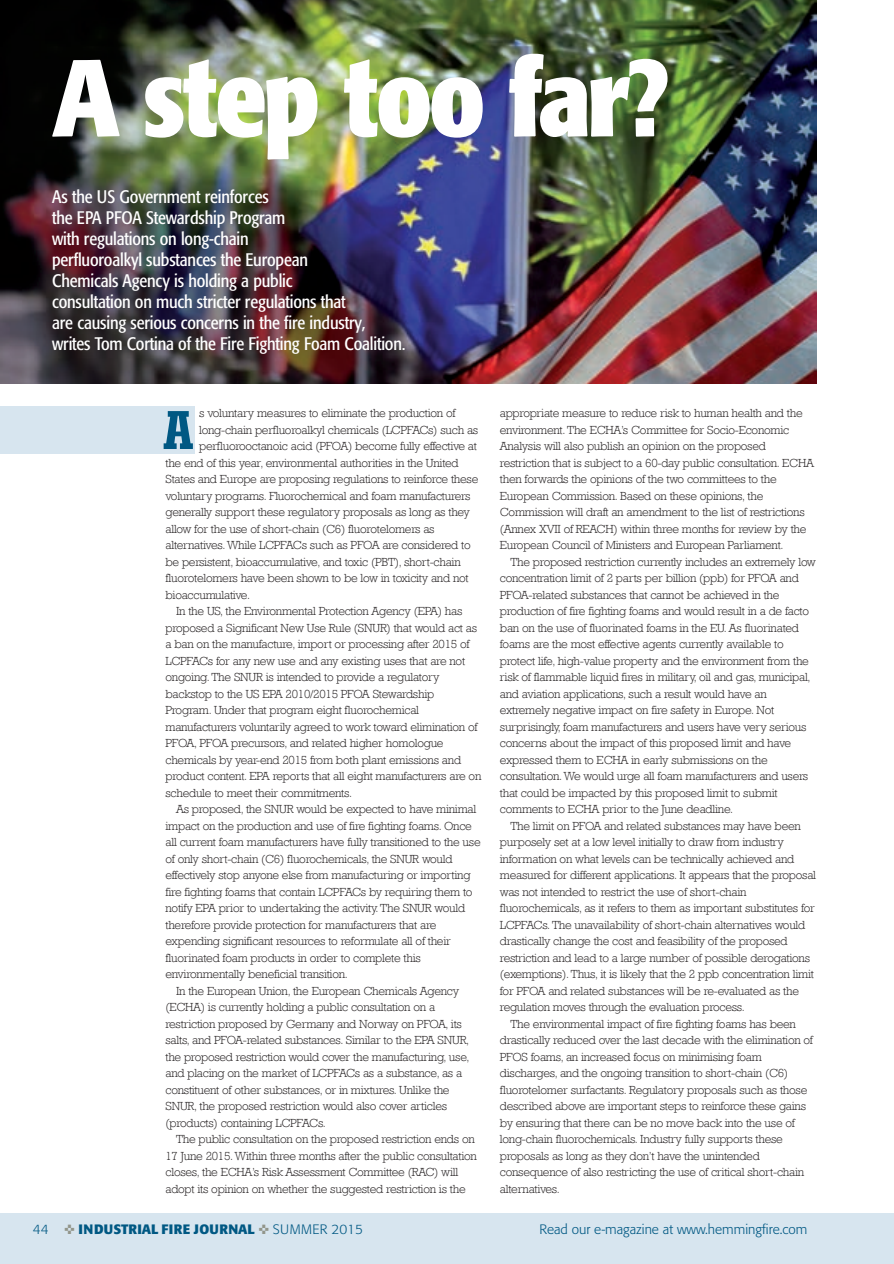
<style>
.page{position:relative;width:894px;height:1264px;background:#fff}
.page>*{position:absolute;margin:0;border:0;box-sizing:border-box;transform-origin:0 0}
.t1{font:700 condensed 108px "Formata BQ";letter-spacing:-.03em;color:#fff}
.t2{font:700 condensed 54px "Rockwell";color:#005883}
.t3{font:condensed 18px/21px "Formata BQ";letter-spacing:-.01em;color:#fff}
.t4{font:300 13.5px "Formata Std";color:#005883}
.t5{font:700 13.5px "Formata Std";letter-spacing:.02em;color:#005883}
.t6{font:300 12px/16.5px "Rockwell";letter-spacing:-.02em;color:#231f20}
</style>
<div class="page">
<div style="left:0;top:1213px;width:894px;height:51px;background:#d7e5ef"></div>
<div style="left:0;top:406px;width:195px;height:47px;background:#d7e5ef"></div>
<img style="left:0;top:0;width:816px;height:384px">
<h1 class="t1" style="left:52px;top:31px;width:619px">a step too far?</h1>
<p class="t3" style="left:52px;top:186px;width:355px">As the US Government reinforces<br>the EPA PFOA Stewardship Program<br>with regulations on long-chain<br>perfluoroalkyl substances the European<br>Chemicals Agency is holding a public<br>consultation on much stricter regulations that<br>are causing serious concerns in the fire industry, writes Tom Cortina of the Fire Fighting Foam Coalition.</p>
<p class="t6" style="left:199px;top:405px;width:258px">s voluntary measures to eliminate the production of</p>
<p class="t6" style="left:199px;top:421px;width:281px">long-chain perfluoroalkyl chemicals (LCPFACs) such as</p>
<p class="t6" style="left:199px;top:438px;width:279px">perfluorooctanoic acid (PFOA) become fully effective at</p>
<p class="t6" style="left:165px;top:454px;width:295px">the end of this year, environmental authorities in the United</p>
<p class="t6" style="left:165px;top:471px;width:314px">States and Europe are proposing regulations to reinforce these</p>
<p class="t6" style="left:165px;top:487px;width:306px">voluntary programs. Fluorochemical and foam manufacturers</p>
<p class="t6" style="left:165px;top:504px;width:306px">generally support these regulatory proposals as long as they</p>
<p class="t6" style="left:165px;top:520px;width:271px">allow for the use of short-chain (C6) fluorotelomers as</p>
<p class="t6" style="left:165px;top:537px;width:307px">alternatives. While LCPFACs such as PFOA are considered to</p>
<p class="t6" style="left:165px;top:553px;width:297px">be persistent, bioaccumulative, and toxic (PBT), short-chain</p>
<p class="t6" style="left:165px;top:570px;width:305px">fluorotelomers have been shown to be low in toxicity and not</p>
<p class="t6" style="left:165px;top:586px;width:86px">bioaccumulative.</p>
<p class="t6" style="left:176px;top:603px;width:288px">In the US, the Environmental Protection Agency (EPA) has</p>
<p class="t6" style="left:165px;top:619px;width:313px">proposed a Significant New Use Rule (SNUR) that would act as</p>
<p class="t6" style="left:165px;top:636px;width:305px">a ban on the manufacture, import or processing after 2015 of</p>
<p class="t6" style="left:165px;top:652px;width:301px">LCPFACs for any new use and any existing uses that are not</p>
<p class="t6" style="left:165px;top:669px;width:275px">ongoing. The SNUR is intended to provide a regulatory</p>
<p class="t6" style="left:165px;top:685px;width:270px">backstop to the US EPA 2010/2015 PFOA Stewardship</p>
<p class="t6" style="left:165px;top:702px;width:255px">Program. Under that program eight fluorochemical</p>
<p class="t6" style="left:165px;top:718px;width:313px">manufacturers voluntarily agreed to work toward elimination of</p>
<p class="t6" style="left:165px;top:735px;width:280px">PFOA, PFOA precursors, and related higher homologue</p>
<p class="t6" style="left:165px;top:751px;width:297px">chemicals by year-end 2015 from both plant emissions and</p>
<p class="t6" style="left:165px;top:768px;width:317px">product content. EPA reports that all eight manufacturers are on</p>
<p class="t6" style="left:165px;top:784px;width:188px">schedule to meet their commitments.</p>
<p class="t6" style="left:176px;top:801px;width:302px">As proposed, the SNUR would be expected to have minimal</p>
<p class="t6" style="left:165px;top:817px;width:308px">impact on the production and use of fire fighting foams. Once</p>
<p class="t6" style="left:165px;top:834px;width:317px">all current foam manufacturers have fully transitioned to the use</p>
<p class="t6" style="left:165px;top:850px;width:289px">of only short-chain (C6) fluorochemicals, the SNUR would</p>
<p class="t6" style="left:165px;top:867px;width:306px">effectively stop anyone else from manufacturing or importing</p>
<p class="t6" style="left:165px;top:883px;width:309px">fire fighting foams that contain LCPFACs by requiring them to</p>
<p class="t6" style="left:165px;top:900px;width:301px">notify EPA prior to undertaking the activity. The SNUR would</p>
<p class="t6" style="left:165px;top:916px;width:272px">therefore provide protection for manufacturers that are</p>
<p class="t6" style="left:165px;top:933px;width:287px">expending significant resources to reformulate all of their</p>
<p class="t6" style="left:165px;top:949px;width:257px">fluorinated foam products in order to complete this</p>
<p class="t6" style="left:165px;top:966px;width:184px">environmentally beneficial transition.</p>
<p class="t6" style="left:176px;top:982px;width:285px">In the European Union, the European Chemicals Agency</p>
<p class="t6" style="left:165px;top:999px;width:271px">(ECHA) is currently holding a public consultation on a</p>
<p class="t6" style="left:165px;top:1015px;width:298px">restriction proposed by Germany and Norway on PFOA, its</p>
<p class="t6" style="left:165px;top:1032px;width:305px">salts, and PFOA-related substances. Similar to the EPA SNUR,</p>
<p class="t6" style="left:165px;top:1048px;width:305px">the proposed restriction would cover the manufacturing, use,</p>
<p class="t6" style="left:165px;top:1065px;width:298px">and placing on the market of LCPFACs as a substance, as a</p>
<p class="t6" style="left:165px;top:1081px;width:286px">constituent of other substances, or in mixtures. Unlike the</p>
<p class="t6" style="left:165px;top:1098px;width:283px">SNUR, the proposed restriction would also cover articles</p>
<p class="t6" style="left:165px;top:1114px;width:162px">(products) containing LCPFACs.</p>
<p class="t6" style="left:176px;top:1131px;width:300px">The public consultation on the proposed restriction ends on</p>
<p class="t6" style="left:165px;top:1147px;width:313px">17 June 2015. Within three months after the public consultation</p>
<p class="t6" style="left:165px;top:1164px;width:294px">closes, the ECHA’s Risk Assessment Committee (RAC) will</p>
<p class="t6" style="left:165px;top:1180px;width:302px">adopt its opinion on whether the suggested restriction is the</p>
<h2 class="t2" style="left:163px;top:398px;width:31px">A</h2>
<p class="t6" style="left:500px;top:405px;width:315px">appropriate measure to reduce risk to human health and the environment. The ECHA’s Committee for Socio-Economic Analysis will also publish an opinion on the proposed restriction that is subject to a 60-day public consultation. ECHA then forwards the opinions of the two committees to the European Commission. Based on these opinions, the Commission will draft an amendment to the list of restrictions (Annex XVII of REACH) within three months for review by the European Council of Ministers and European Parliament.</p>
<p class="t6" style="left:500px;top:553px;width:317px;text-indent:11px">The proposed restriction currently includes an extremely low concentration limit of 2 parts per billion (ppb) for PFOA and PFOA-related substances that cannot be achieved in the production of fire fighting foams and would result in a de facto ban on the use of fluorinated foams in the EU. As fluorinated foams are the most effective agents currently available to protect life, high-value property and the environment from the risk of flammable liquid fires in military, oil and gas, municipal, and aviation applications, such a result would have an extremely negative impact on fire safety in Europe. Not surprisingly, foam manufacturers and users have very serious concerns about the impact of this proposed limit and have expressed them to ECHA in early submissions on the consultation. We would urge all foam manufacturers and users that could be impacted by this proposed limit to submit comments to ECHA prior to the June deadline.</p>
<p class="t6" style="left:510px;top:817px;width:292px">The limit on PFOA and related substances may have been</p>
<p class="t6" style="left:500px;top:834px;width:285px">purposely set at a low level initially to draw from industry</p>
<p class="t6" style="left:500px;top:850px;width:296px">information on what levels can be technically achieved and</p>
<p class="t6" style="left:500px;top:867px;width:318px">measured for different applications. It appears that the proposal</p>
<p class="t6" style="left:500px;top:883px;width:248px">was not intended to restrict the use of short-chain</p>
<p class="t6" style="left:500px;top:900px;width:316px">fluorochemicals, as it refers to them as important substitutes for</p>
<p class="t6" style="left:500px;top:916px;width:307px">LCPFACs. The unavailability of short-chain alternatives would</p>
<p class="t6" style="left:500px;top:933px;width:289px">drastically change the cost and feasibility of the proposed</p>
<p class="t6" style="left:500px;top:949px;width:312px">restriction and lead to a large number of possible derogations</p>
<p class="t6" style="left:500px;top:966px;width:316px">(exemptions). Thus, it is likely that the 2 ppb concentration limit</p>
<p class="t6" style="left:500px;top:982px;width:301px">for PFOA and related substances will be re-evaluated as the</p>
<p class="t6" style="left:500px;top:999px;width:246px">regulation moves through the evaluation process.</p>
<p class="t6" style="left:510px;top:1015px;width:287px">The environmental impact of fire fighting foams has been</p>
<p class="t6" style="left:500px;top:1032px;width:314px">drastically reduced over the last decade with the elimination of</p>
<p class="t6" style="left:500px;top:1048px;width:263px">PFOS foams, an increased focus on minimising foam</p>
<p class="t6" style="left:500px;top:1065px;width:290px">discharges, and the ongoing transition to short-chain (C6)</p>
<p class="t6" style="left:500px;top:1081px;width:309px">fluorotelomer surfactants. Regulatory proposals such as those</p>
<p class="t6" style="left:500px;top:1098px;width:308px">described above are important steps to reinforce these gains</p>
<p class="t6" style="left:500px;top:1114px;width:296px">by ensuring that there can be no move back into the use of</p>
<p class="t6" style="left:500px;top:1131px;width:284px">long-chain fluorochemicals. Industry fully supports these</p>
<p class="t6" style="left:500px;top:1147px;width:261px">proposals as long as they don’t have the unintended</p>
<p class="t6" style="left:500px;top:1164px;width:306px">consequence of also restricting the use of critical short-chain</p>
<p class="t6" style="left:500px;top:1180px;width:61px">alternatives.</p>
<p class="t4" style="left:33px;top:1222px;width:17px">44</p>
<p class="t5" style="left:79px;top:1221px;width:178px">INDUSTRIAL FIRE JOURNAL</p>
<p class="t4" style="left:273px;top:1222px;width:92px">summer 2015</p>
<p class="t4" style="left:539px;top:1222px;width:269px">read our e-magazine at www.hemmingfire.com</p>
</div>
